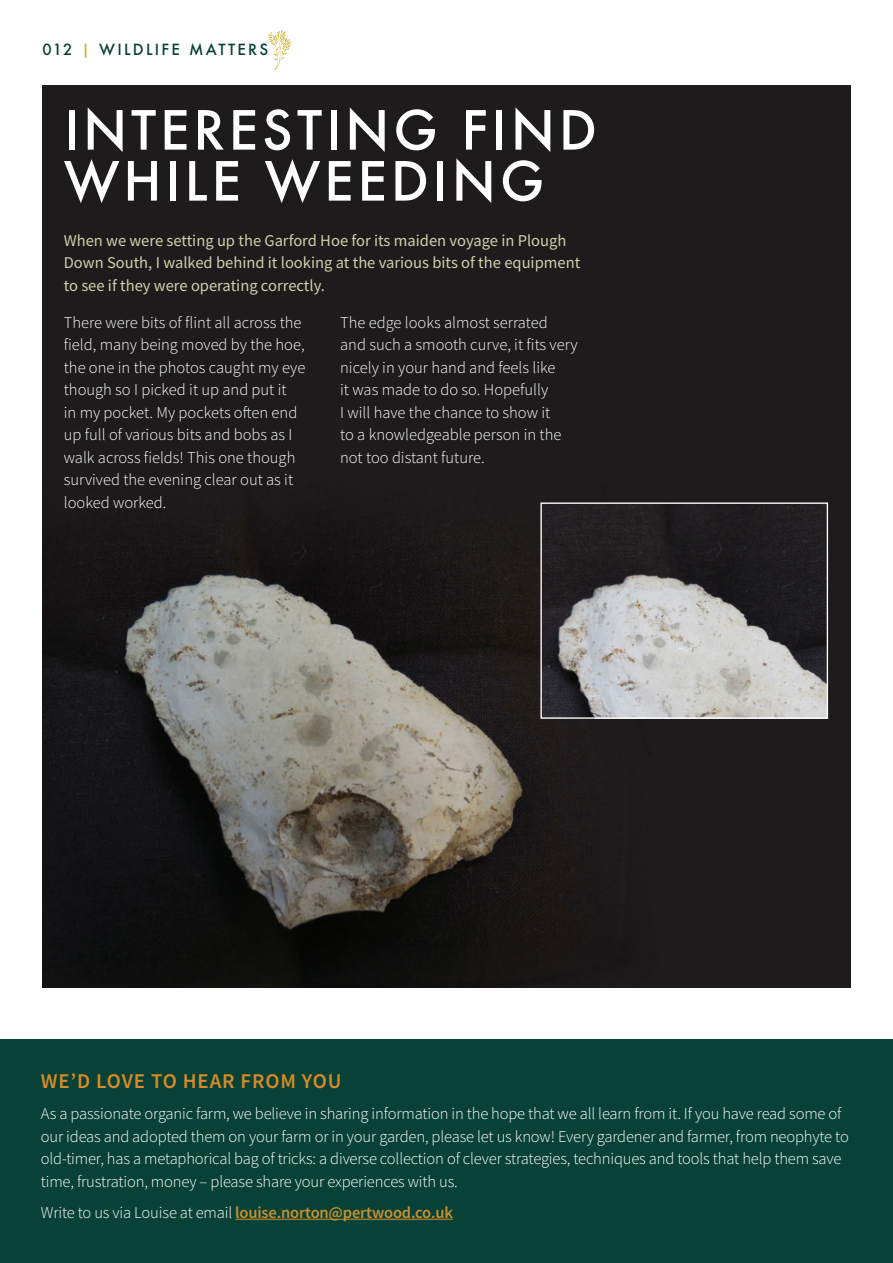
<style>
.page{position:relative;width:893px;height:1263px;background:#fff}
.page>*{position:absolute;margin:0;border:0;box-sizing:border-box;transform-origin:0 0}
.t1{font:500 52.5px/51px "Futura";letter-spacing:.07em;color:#fff}
.t2{font:600 21px "Source Sans Pro";letter-spacing:.04em;color:#d88b27}
.t3{font:300 16.5px/22.5px "Source Sans Pro";letter-spacing:-.01em;color:#fff}
.t4{font:16.5px/22.5px "Source Sans Pro";color:#d0d0ab}
.t5{font:600 16.5px "Source Sans Pro";letter-spacing:-.01em;color:#c99031}
.t6{font:500 15px "Futura";letter-spacing:.15em;color:#084236}
.s1{color:#ccb132}
.s2{font-weight:300;color:#fff}
</style>
<div class="page">
<img style="left:43px;top:85px;width:807px;height:902px">
<div style="left:0;top:1040px;width:893px;height:223px;background:#084236"></div>
<hr style="left:235px;top:1219px;width:218px;height:1px;background:#c99031">
<img style="left:542px;top:504px;width:284px;height:213px">
<div style="left:540px;top:502px;width:288px;height:217px;border:1px solid #fff"></div>
<svg style="left:268px;top:30px;width:23px;height:40px"></svg>
<p class="t6" style="left:43px;top:39px;width:227px">012 <span class="s1">|</span> WILDLIFE MATTERS</p>
<h1 class="t1" style="left:64px;top:104px;width:535px">INTERESTING FIND<br>WHILE WEEDING</h1>
<p class="t4" style="left:64px;top:229px;width:518px">When we were setting up the Garford Hoe for its maiden voyage in Plough<br>Down South, I walked behind it looking at the various bits of the equipment to see if they were operating correctly.</p>
<p class="t3" style="left:64px;top:311px;width:243px">There were bits of flint all across the field, many being moved by the hoe, the one in the photos caught my eye though so I picked it up and put it<br>in my pocket. My pockets often end up full of various bits and bobs as I walk across fields! This one though survived the evening clear out as it looked worked.</p>
<p class="t3" style="left:340px;top:311px;width:239px">The edge looks almost serrated<br>and such a smooth curve, it fits very nicely in your hand and feels like<br>it was made to do so. Hopefully<br>I will have the chance to show it<br>to a knowledgeable person in the not too distant future.</p>
<p class="t2" style="left:41px;top:1068px;width:302px">WE’D LOVE TO HEAR FROM YOU</p>
<p class="t3" style="left:41px;top:1103px;width:809px">As a passionate organic farm, we believe in sharing information in the hope that we all learn from it. If you have read some of our ideas and adopted them on your farm or in your garden, please let us know! Every gardener and farmer, from neophyte to old-timer, has a metaphorical bag of tricks: a diverse collection of clever strategies, techniques and tools that help them save time, frustration, money – please share your experiences with us.</p>
<p class="t5" style="left:41px;top:1202px;width:414px"><span class="s2">Write to us via Louise at email</span> louise.norton@pertwood.co.uk</p>
</div>
